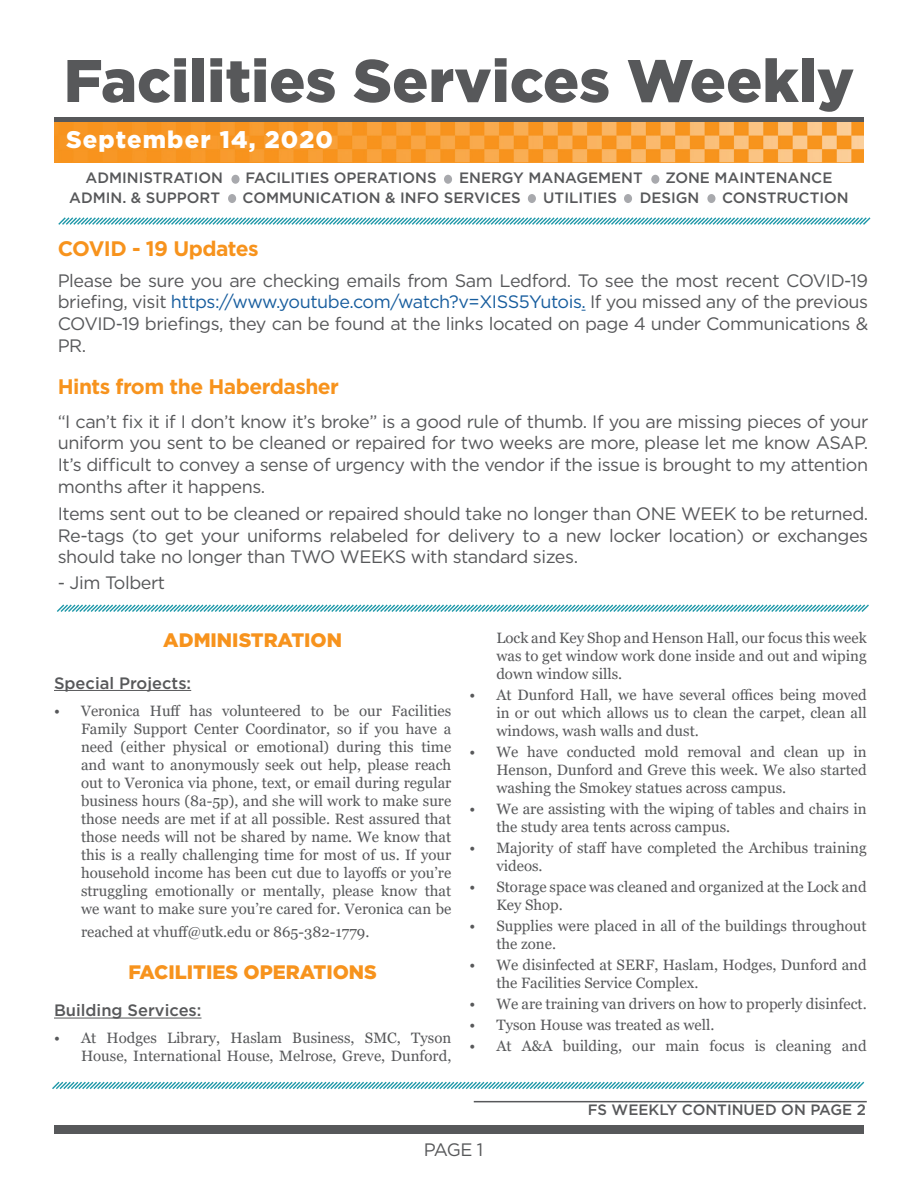
<style>
.page{position:relative;width:918px;height:1188px;background:#fff}
.page>*{position:absolute;margin:0;border:0;box-sizing:border-box;transform-origin:0 0}
.t1{font:900 60px "Gotham";color:#57585a}
.t2{font:900 24px "Gotham";letter-spacing:.05em;color:#fff}
.t3{font:700 21px "Gotham";letter-spacing:-.025em;color:#f7931d}
.t4{font:900 19.5px "Gotham";color:#f7931d}
.t5{font:18px/21.6px "Gotham";letter-spacing:-.025em;color:#57585a;text-align:justify}
.t6{font:500 16.5px "Gotham";color:#57585a}
.t7{font:15px/18px "Georgia";color:#57585a}
.t8{font:500 15px "Gotham";color:#57585a}
.s1{color:#175d9e}
</style>
<div class="page">
<div style="left:54px;top:117px;width:810px;height:6px;background:#57585a"></div>
<div style="left:54px;top:1125px;width:810px;height:9px;background:#57585a"></div>
<img style="left:54px;top:122px;width:810px;height:40px">
<hr style="left:474px;top:1101px;width:393px;height:1px;background:#57585a">
<hr style="left:54px;top:690px;width:137px;height:1px;background:#57585a">
<hr style="left:54px;top:1018px;width:148px;height:1px;background:#57585a">
<svg style="left:52px;top:1081px;width:813px;height:8px"></svg>
<div style="left:228px;top:194px;width:8px;height:9px;background:#a8a9ad;border-radius:50%"></div>
<div style="left:528px;top:194px;width:8px;height:9px;background:#a8a9ad;border-radius:50%"></div>
<div style="left:444px;top:175px;width:8px;height:9px;background:#a8a9ad;border-radius:50%"></div>
<div style="left:624px;top:194px;width:8px;height:9px;background:#a8a9ad;border-radius:50%"></div>
<div style="left:231px;top:175px;width:9px;height:9px;background:#a8a9ad;border-radius:50%"></div>
<div style="left:707px;top:194px;width:8px;height:9px;background:#a8a9ad;border-radius:50%"></div>
<div style="left:651px;top:175px;width:8px;height:9px;background:#a8a9ad;border-radius:50%"></div>
<svg style="left:57px;top:604px;width:812px;height:8px"></svg>
<svg style="left:58px;top:217px;width:813px;height:8px"></svg>
<p class="t1" style="left:64px;top:39px;width:792px">Facilities Services Weekly</p>
<p class="t2" style="left:66px;top:123px;width:269px">September 14, 2020</p>
<p class="t8" style="left:86px;top:168px;width:139px">ADMINISTRATION</p>
<p class="t8" style="left:246px;top:168px;width:193px">FACILITIES OPERATIONS</p>
<p class="t8" style="left:459px;top:168px;width:185px">ENERGY MANAGEMENT</p>
<p class="t8" style="left:665px;top:168px;width:169px">ZONE MAINTENANCE</p>
<p class="t8" style="left:69px;top:188px;width:152px">ADMIN. &amp; SUPPORT</p>
<p class="t8" style="left:243px;top:188px;width:280px">COMMUNICATION &amp; INFO SERVICES</p>
<p class="t8" style="left:543px;top:188px;width:75px">UTILITIES</p>
<p class="t8" style="left:640px;top:188px;width:61px">DESIGN</p>
<p class="t8" style="left:722px;top:188px;width:128px">CONSTRUCTION</p>
<p class="t3" style="left:58px;top:235px;width:202px">COVID - 19 Updates</p>
<p class="t5" style="left:58px;top:269px;width:812px">Please be sure you are checking emails from Sam Ledford. To see the most recent COVID-19 briefing, visit <span class="s1">https://www.youtube.com/watch?v=XISS5Yutois.</span> If you missed any of the previous COVID-19 briefings, they can be found at the links located on page 4 under Communications &amp; PR.</p>
<p class="t3" style="left:58px;top:373px;width:283px">Hints from the Haberdasher</p>
<p class="t5" style="left:58px;top:410px;width:812px">“I can’t fix it if I don’t know it’s broke” is a good rule of thumb. If you are missing pieces of your uniform you sent to be cleaned or repaired for two weeks are more, please let me know ASAP.<br>It’s difficult to convey a sense of urgency with the vendor if the issue is brought to my attention months after it happens.</p>
<p class="t5" style="left:58px;top:503px;width:812px">Items sent out to be cleaned or repaired should take no longer than ONE WEEK to be returned.<br>Re-tags (to get your uniforms relabeled for delivery to a new locker location) or exchanges should take no longer than TWO WEEKS with standard sizes.</p>
<p class="t5" style="left:58px;top:571px;width:109px">- Jim Tolbert</p>
<p class="t4" style="left:163px;top:627px;width:180px">ADMINISTRATION</p>
<p class="t6" style="left:54px;top:672px;width:139px">Special Projects:</p>
<p class="t7" style="left:81px;top:702px;width:372px;text-align:justify;text-indent:-27px">• Veronica Huff has volunteered to be our Facilities Family Support Center Coordinator, so if you have a need (either physical or emotional) during this time and want to anonymously seek out help, please reach out to Veronica via phone, text, or email during regular business hours (8a-5p), and she will work to make sure those needs are met if at all possible. Rest assured that those needs will not be shared by name. We know that this is a really challenging time for most of us. If your household income has been cut due to layoffs or you’re struggling emotionally or mentally, please know that we want to make sure you’re cared for. Veronica can be</p>
<p class="t7" style="left:81px;top:923px;width:290px">reached at vhuff@utk.edu or 865-382-1779.</p>
<p class="t4" style="left:128px;top:958px;width:250px">FACILITIES OPERATIONS</p>
<p class="t6" style="left:54px;top:1000px;width:149px">Building Services:</p>
<p class="t7" style="left:54px;top:1030px;width:399px;text-align:right">• At Hodges Library, Haslam Business, SMC, Tyson<br>House, International House, Melrose, Greve, Dunford,</p>
<p class="t7" style="left:496px;top:629px;width:372px;text-align:justify">Lock and Key Shop and Henson Hall, our focus this week was to get window work done inside and out and wiping down window sills.</p>
<p class="t7" style="left:496px;top:686px;width:372px;text-align:justify;text-indent:-27px">• At Dunford Hall, we have several offices being moved in or out which allows us to clean the carpet, clean all windows, wash walls and dust.</p>
<p class="t7" style="left:496px;top:743px;width:372px;text-align:justify;text-indent:-27px">• We have conducted mold removal and clean up in Henson, Dunford and Greve this week. We also started washing the Smokey statues across campus.</p>
<p class="t7" style="left:496px;top:800px;width:372px;text-indent:-27px">• We are assisting with the wiping of tables and chairs in the study area tents across campus.</p>
<p class="t7" style="left:496px;top:839px;width:372px;text-indent:-27px">• Majority of staff have completed the Archibus training videos.</p>
<p class="t7" style="left:496px;top:878px;width:372px;text-indent:-27px">• Storage space was cleaned and organized at the Lock and<br>Key Shop.</p>
<p class="t7" style="left:496px;top:917px;width:372px;text-indent:-27px">• Supplies were placed in all of the buildings throughout the zone.</p>
<p class="t7" style="left:496px;top:956px;width:372px;text-indent:-27px">• We disinfected at SERF, Haslam, Hodges, Dunford and the Facilities Service Complex.</p>
<p class="t7" style="left:469px;top:995px;width:399px">• We are training van drivers on how to properly disinfect.</p>
<p class="t7" style="left:469px;top:1016px;width:247px">• Tyson House was treated as well.</p>
<p class="t7" style="left:469px;top:1037px;width:399px">• At A&amp;A building, our main focus is cleaning and</p>
<p class="t8" style="left:588px;top:1100px;width:280px">FS WEEKLY CONTINUED ON PAGE 2</p>
<p class="t5" style="left:424px;top:1138px;width:61px">PAGE 1</p>
</div>
